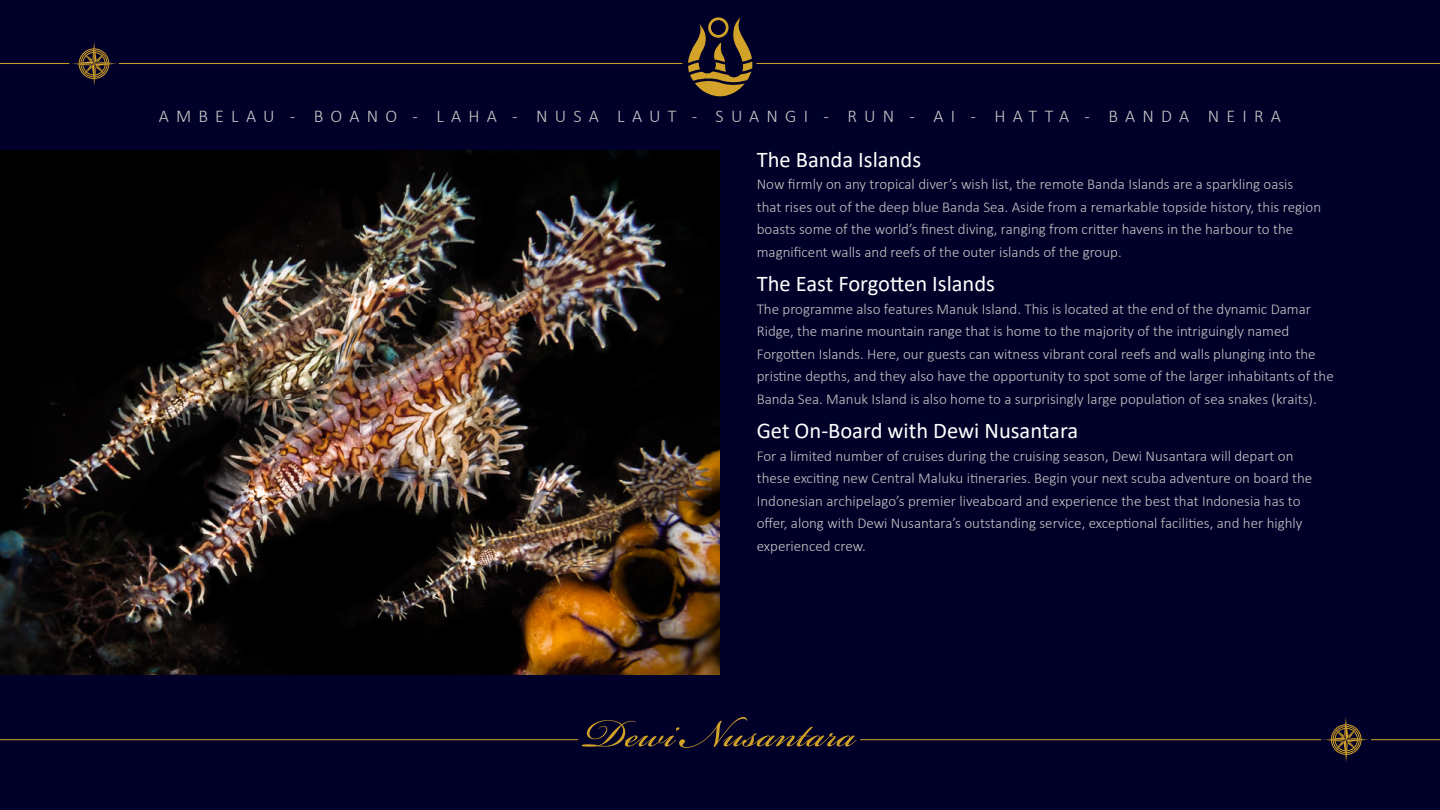
<style>
.page{position:relative;width:1440px;height:810px;background:#000028}
.page>*{position:absolute;margin:0;border:0;box-sizing:border-box;transform-origin:0 0}
.t1{font:61.5px "Bickham Script Pro";color:#d3a229}
.t2{font:22.5px "Calibri";color:#fff}
.t3{font:300 18px "Calibri";letter-spacing:.4em;color:#c8c8c8}
.t4{font:300 15px/22.5px "Calibri";color:#c8c8c8}
</style>
<div class="page">
<img style="left:0;top:150px;width:720px;height:525px">
<hr style="left:119px;top:63px;width:563px;height:1px;background:#d3a229">
<hr style="left:0;top:63px;width:69px;height:1px;background:#d3a229">
<svg style="left:72px;top:41px;width:45px;height:45px"></svg>
<svg style="left:688px;top:17px;width:65px;height:80px"></svg>
<hr style="left:0;top:739px;width:578px;height:1px;background:#d3a229">
<hr style="left:1371px;top:739px;width:69px;height:1px;background:#d3a229">
<hr style="left:860px;top:739px;width:461px;height:1px;background:#d3a229">
<svg style="left:1324px;top:717px;width:44px;height:45px"></svg>
<hr style="left:757px;top:63px;width:683px;height:1px;background:#d3a229">
<p class="t3" style="left:159px;top:109px;width:1124px">AMBELAU - BOANO - LAHA - NUSA LAUT - SUANGI - RUN - AI - HATTA - BANDA NEIRA</p>
<h2 class="t2" style="left:757px;top:150px;width:166px">The Banda Islands</h2>
<p class="t4" style="left:757px;top:174px;width:566px">Now firmly on any tropical diver’s wish list, the remote Banda Islands are a sparkling oasis that rises out of the deep blue Banda Sea. Aside from a remarkable topside history, this region boasts some of the world’s finest diving, ranging from critter havens in the harbour to the magnificent walls and reefs of the outer islands of the group.</p>
<h2 class="t2" style="left:757px;top:274px;width:240px">The East Forgotten Islands</h2>
<p class="t4" style="left:757px;top:299px;width:579px">The programme also features Manuk Island. This is located at the end of the dynamic Damar Ridge, the marine mountain range that is home to the majority of the intriguingly named Forgotten Islands. Here, our guests can witness vibrant coral reefs and walls plunging into the pristine depths, and they also have the opportunity to spot some of the larger inhabitants of the Banda Sea. Manuk Island is also home to a surprisingly large population of sea snakes (kraits).</p>
<h2 class="t2" style="left:757px;top:422px;width:323px">Get On-Board with Dewi Nusantara</h2>
<p class="t4" style="left:757px;top:446px;width:557px">For a limited number of cruises during the cruising season, Dewi Nusantara will depart on these exciting new Central Maluku itineraries. Begin your next scuba adventure on board the Indonesian archipelago’s premier liveaboard and experience the best that Indonesia has to offer, along with Dewi Nusantara’s outstanding service, exceptional facilities, and her highly experienced crew.</p>
<h1 class="t1" style="left:584px;top:689px;width:273px">Dewi Nusantara</h1>
</div>
